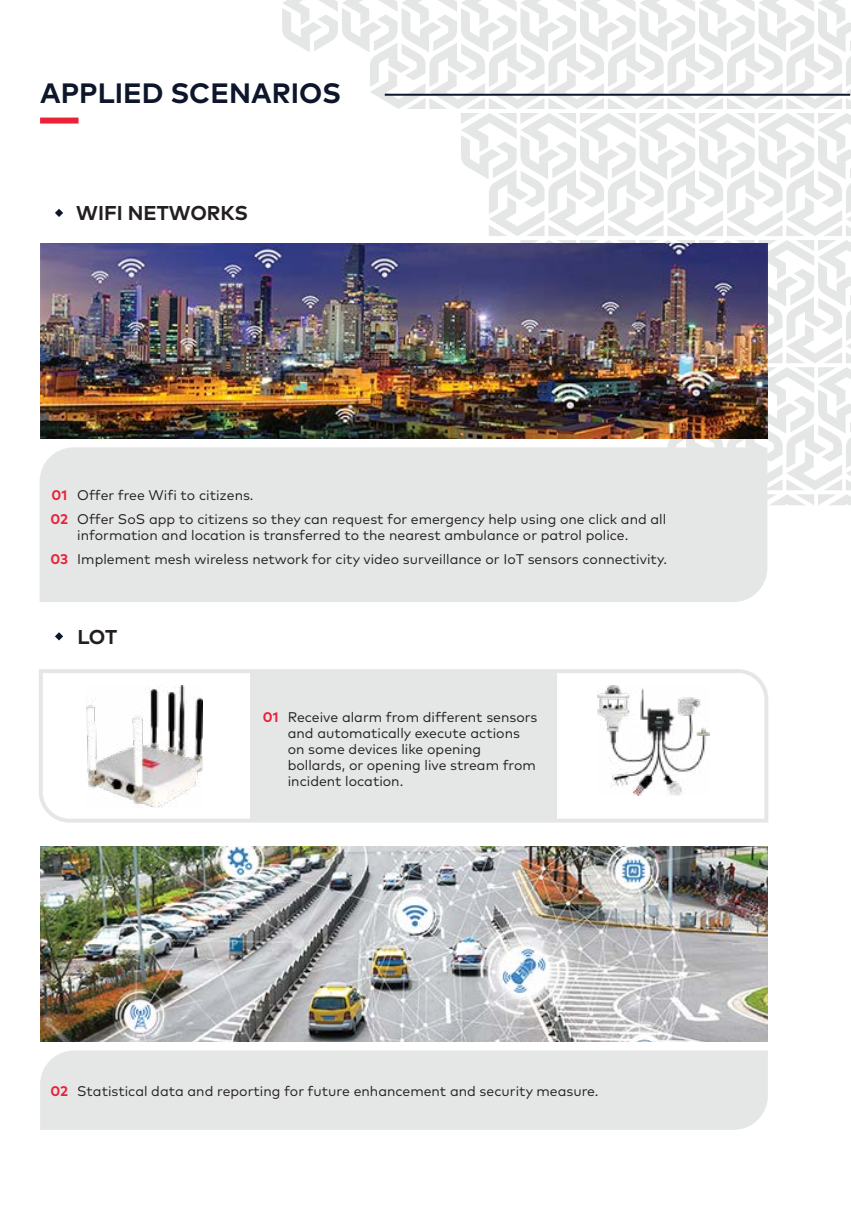
<style>
.page{position:relative;width:851px;height:1219px;background:#fff}
.page>*{position:absolute;margin:0;border:0;box-sizing:border-box;transform-origin:0 0}
.t1{font:700 28px "Mark Pro";color:#0d162b}
.t2{font:700 20px "Mark Pro";color:#231f20}
.t3{font:14px/16px "Mark Pro";color:#231f20}
.t4{font:700 14px/24px "Mark Pro";letter-spacing:-.005em;color:#eb2138}
.s1{font-weight:700;color:#eb2138}
</style>
<div class="page">
<svg style="left:282px;top:0;width:568px;height:505px"></svg>
<hr style="left:385px;top:94px;width:465px;height:2px;background:#0d162b">
<svg style="left:55px;top:209px;width:8px;height:8px"></svg>
<svg style="left:55px;top:632px;width:8px;height:8px"></svg>
<img style="left:40px;top:244px;width:727px;height:195px">
<img style="left:40px;top:847px;width:727px;height:195px">
<div style="left:40px;top:447px;width:727px;height:155px;background:#e5e6e6"></div>
<div style="left:40px;top:1050px;width:727px;height:80px;background:#e5e6e6"></div>
<svg style="left:39px;top:669px;width:730px;height:154px"></svg>
<div style="left:40px;top:118px;width:38px;height:6px;background:#eb2138"></div>
<h1 class="t1" style="left:40px;top:72px;width:302px">APPLIED SCENARIOS</h1>
<h2 class="t2" style="left:76px;top:197px;width:173px">WIFI NETWORKS</h2>
<p class="t4" style="left:50px;top:482px;width:19px">01<br>02</p>
<p class="t4" style="left:50px;top:546px;width:19px">03</p>
<p class="t3" style="left:77px;top:482px;width:590px;line-height:24px">Offer free Wifi to citizens.<br>Offer SoS app to citizens so they can request for emergency help using one click and all</p>
<p class="t3" style="left:77px;top:522px;width:591px;line-height:24px">information and location is transferred to the nearest ambulance or patrol police.<br>Implement mesh wireless network for city video surveillance or IoT sensors connectivity.</p>
<h2 class="t2" style="left:77px;top:622px;width:41px">LOT</h2>
<p class="t4" style="left:263px;top:704px;width:17px">01</p>
<p class="t3" style="left:288px;top:708px;width:251px">Receive alarm from different sensors and automatically execute actions on some devices like opening bollards, or opening live stream from incident location.</p>
<p class="t3" style="left:50px;top:1082px;width:549px"><span class="s1">02</span> Statistical data and reporting for future enhancement and security measure.</p>
</div>
